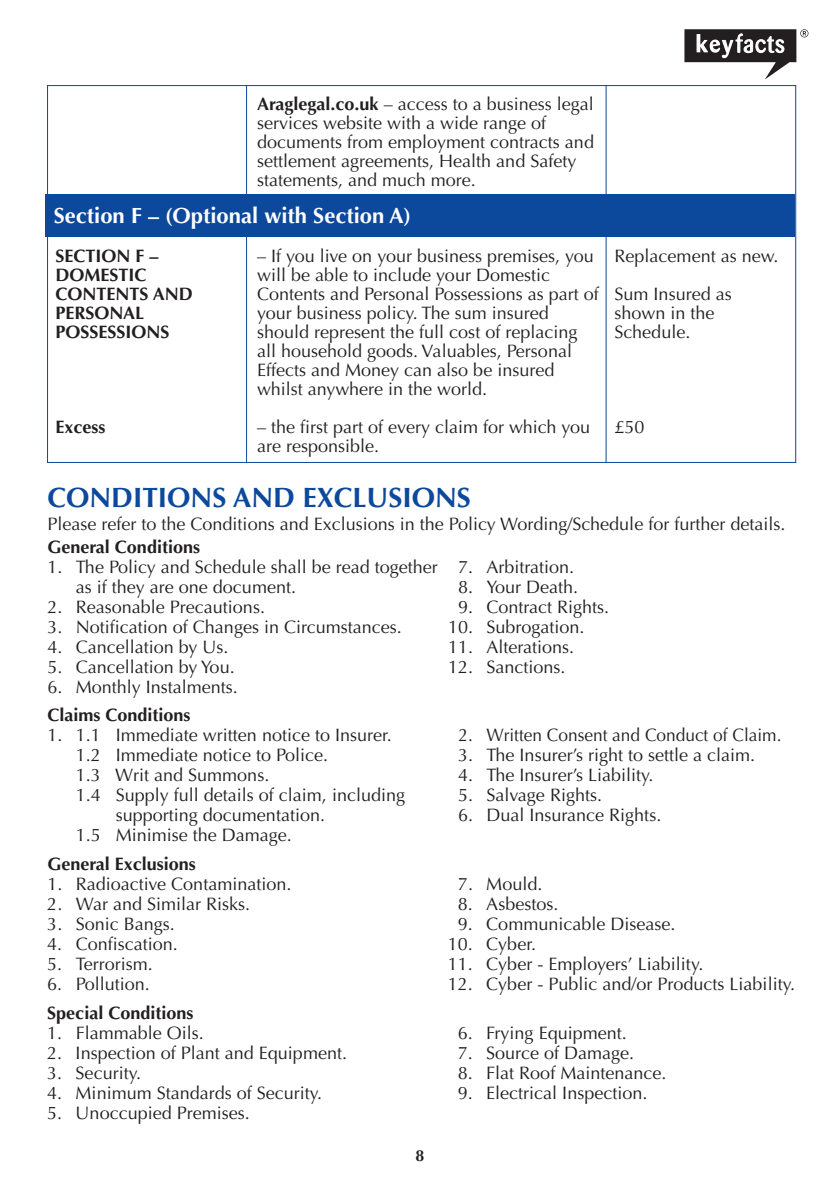
<style>
.page{position:relative;width:840px;height:1191px;background:#fff}
.page>*{position:absolute;margin:0;border:0;box-sizing:border-box;transform-origin:0 0}
.t1{font:700 28px "Optima";color:#0c499c}
.t2{font:700 22px "Optima";color:#fff}
.t3{font:18px/19px "Optima";color:#231f20}
.t4{font:700 18px/19px "Optima";color:#231f20}
.t5{font:18px "Optima";color:#231f20;scale:.96 1}
.t6{font:700 16px "Optima";color:#231f20}
.s1{font-weight:700}
</style>
<div class="page">
<hr style="left:605px;top:85px;width:1px;height:377px;background:#0c499c">
<hr style="left:246px;top:85px;width:1px;height:377px;background:#0c499c">
<div style="left:45px;top:195px;width:749px;height:42px;background:#0c499c"></div>
<svg style="left:684px;top:29px;width:124px;height:51px"></svg>
<p class="t3" style="left:257px;top:95px;width:338px"><span class="s1">Araglegal.co.uk</span> – access to a business legal services website with a wide range of documents from employment contracts and settlement agreements, Health and Safety statements, and much more.</p>
<p class="t2" style="left:54px;top:204px;width:358px">Section F – (Optional with Section A)</p>
<p class="t4" style="left:55px;top:247px;width:139px">SECTION F –<br>DOMESTIC<br>CONTENTS AND<br>PERSONAL<br>POSSESSIONS</p>
<p class="t3" style="left:257px;top:247px;width:343px">– If you live on your business premises, you will be able to include your Domestic Contents and Personal Possessions as part of your business policy. The sum insured should represent the full cost of replacing all household goods. Valuables, Personal Effects and Money can also be insured whilst anywhere in the world.</p>
<p class="t3" style="left:257px;top:418px;width:334px">– the first part of every claim for which you are responsible.</p>
<p class="t4" style="left:55px;top:418px;width:52px">Excess</p>
<p class="t3" style="left:614px;top:238px;width:165px;line-height:38px">Replacement as new.<br>Sum Insured as</p>
<p class="t3" style="left:614px;top:304px;width:101px">shown in the<br>Schedule.</p>
<p class="t3" style="left:614px;top:418px;width:32px">£50</p>
<h1 class="t1" style="left:47px;top:483px;width:425px">CONDITIONS AND EXCLUSIONS</h1>
<p class="t3" style="left:47px;top:515px;width:739px">Please refer to the Conditions and Exclusions in the Policy Wording/Schedule for further details.</p>
<p class="t4" style="left:47px;top:538px;width:154px">General Conditions</p>
<p class="t3" style="left:76px;top:557px;width:499px;line-height:20px;text-indent:-28px">1. The Policy and Schedule shall be read together 7. Arbitration. as if they are one document.</p>
<p class="t3" style="left:458px;top:578px;width:121px">8. Your Death.</p>
<p class="t3" style="left:47px;top:598px;width:219px">2. Reasonable Precautions.</p>
<p class="t3" style="left:458px;top:598px;width:153px">9. Contract Rights.</p>
<p class="t3" style="left:47px;top:618px;width:356px">3. Notification of Changes in Circumstances.</p>
<p class="t3" style="left:448px;top:618px;width:138px">10. Subrogation.</p>
<p class="t3" style="left:47px;top:638px;width:183px">4. Cancellation by Us.</p>
<p class="t3" style="left:448px;top:638px;width:128px">11. Alterations.</p>
<p class="t3" style="left:47px;top:658px;width:189px">5. Cancellation by You.</p>
<p class="t3" style="left:448px;top:658px;width:119px">12. Sanctions.</p>
<p class="t3" style="left:47px;top:678px;width:192px">6. Monthly Instalments.</p>
<p class="t4" style="left:47px;top:706px;width:145px">Claims Conditions</p>
<p class="t3" style="left:47px;top:726px;width:346px">1. 1.1 Immediate written notice to Insurer.</p>
<p class="t5" style="left:458px;top:726px;width:337px">2. Written Consent and Conduct of Claim.</p>
<p class="t3" style="left:76px;top:746px;width:254px">1.2 Immediate notice to Police.</p>
<p class="t3" style="left:458px;top:746px;width:298px">3. The Insurer’s right to settle a claim.</p>
<p class="t3" style="left:76px;top:766px;width:195px">1.3 Writ and Summons.</p>
<p class="t3" style="left:458px;top:766px;width:197px">4. The Insurer’s Liability.</p>
<p class="t3" style="left:76px;top:786px;width:330px">1.4 Supply full details of claim, including</p>
<p class="t3" style="left:458px;top:786px;width:145px">5. Salvage Rights.</p>
<p class="t3" style="left:116px;top:806px;width:211px">supporting documentation.</p>
<p class="t3" style="left:457px;top:806px;width:205px">6. Dual Insurance Rights.</p>
<p class="t3" style="left:76px;top:826px;width:218px">1.5 Minimise the Damage.</p>
<p class="t4" style="left:47px;top:855px;width:150px">General Exclusions</p>
<p class="t3" style="left:47px;top:875px;width:245px">1. Radioactive Contamination.</p>
<p class="t3" style="left:457px;top:875px;width:86px">7. Mould.</p>
<p class="t3" style="left:47px;top:895px;width:204px">2. War and Similar Risks.</p>
<p class="t3" style="left:457px;top:895px;width:102px">8. Asbestos.</p>
<p class="t3" style="left:47px;top:915px;width:129px">3. Sonic Bangs.</p>
<p class="t3" style="left:457px;top:915px;width:219px">9. Communicable Disease.</p>
<p class="t3" style="left:47px;top:935px;width:132px">4. Confiscation.</p>
<p class="t3" style="left:447px;top:935px;width:89px">10. Cyber.</p>
<p class="t3" style="left:47px;top:955px;width:107px">5. Terrorism.</p>
<p class="t3" style="left:447px;top:955px;width:257px">11. Cyber - Employers’ Liability.</p>
<p class="t3" style="left:47px;top:975px;width:104px">6. Pollution.</p>
<p class="t3" style="left:447px;top:975px;width:348px">12. Cyber - Public and/or Products Liability.</p>
<p class="t4" style="left:47px;top:1003px;width:148px">Special Conditions</p>
<p class="t3" style="left:47px;top:1023px;width:158px">1. Flammable Oils.</p>
<p class="t3" style="left:457px;top:1023px;width:170px">6. Frying Equipment.</p>
<p class="t3" style="left:47px;top:1043px;width:301px">2. Inspection of Plant and Equipment.</p>
<p class="t3" style="left:457px;top:1043px;width:178px">7. Source of Damage.</p>
<p class="t3" style="left:47px;top:1063px;width:95px">3. Security.</p>
<p class="t3" style="left:457px;top:1063px;width:210px">8. Flat Roof Maintenance.</p>
<p class="t3" style="left:47px;top:1083px;width:276px">4. Minimum Standards of Security.</p>
<p class="t3" style="left:457px;top:1083px;width:191px">9. Electrical Inspection.</p>
<p class="t3" style="left:47px;top:1103px;width:204px">5. Unoccupied Premises.</p>
<p class="t6" style="left:415px;top:1147px;width:10px">8</p>
</div>
